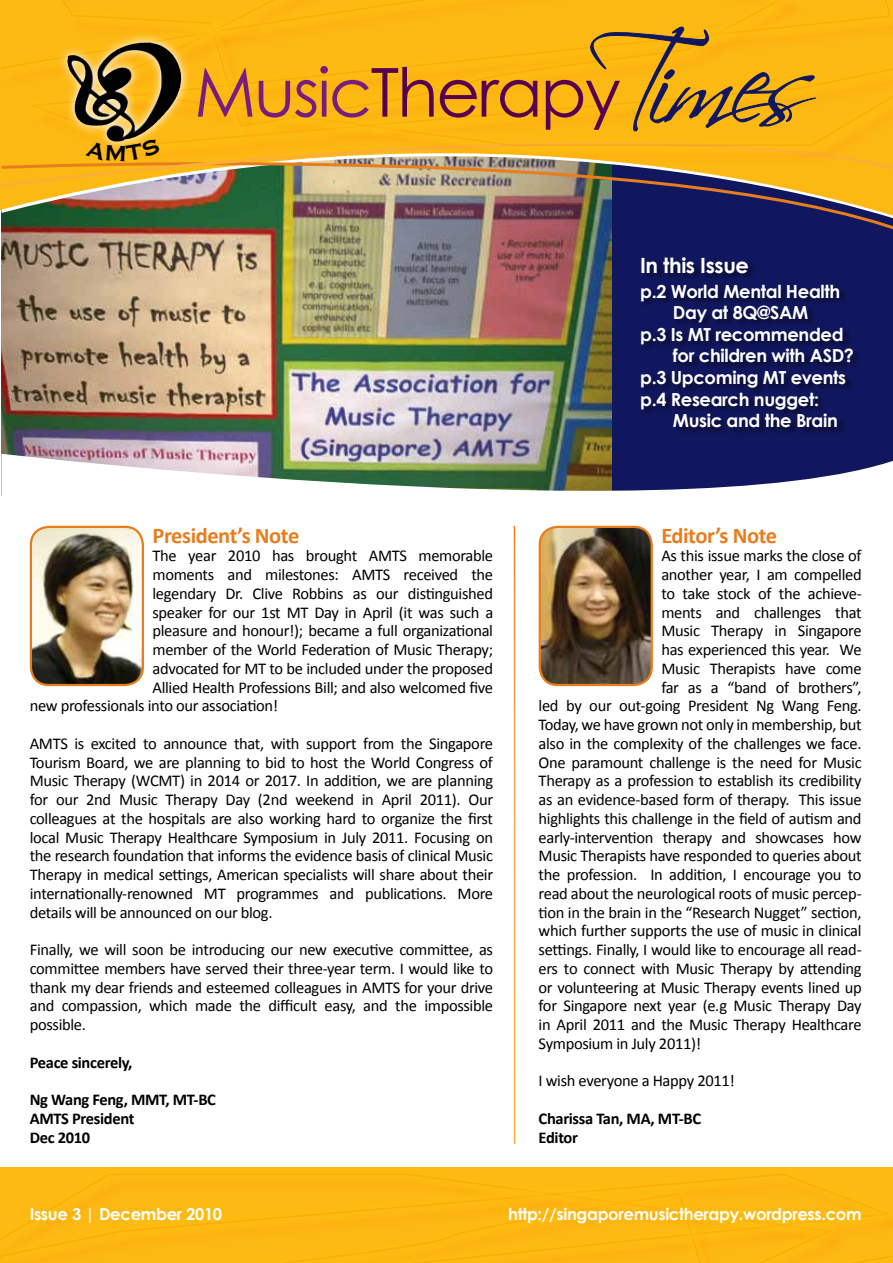
<style>
.page{position:relative;width:893px;height:1263px;background:#fff}
.page>*{position:absolute;margin:0;border:0;box-sizing:border-box;transform-origin:0 0}
.t1{font:67.5px "Century Gothic";letter-spacing:-.03em;color:#56004e}
.t2{font:700 22.5px "Calibri";letter-spacing:-.02em;color:#e87d1e}
.t3{font:700 21px "Century Gothic";letter-spacing:-.02em;color:#fff}
.t4{font:700 18px "Century Gothic";letter-spacing:-.02em;color:#fff}
.t5{font:16.5px/18.8px "Calibri";letter-spacing:-.02em;color:#000;text-align:justify}
.t6{font:700 16.5px/18.8px "Calibri";letter-spacing:-.02em;color:#000}
.t7{font:700 16.5px "Century Gothic";letter-spacing:-.02em;color:#fff}
.s1{color:#781d7e}
.s2{font-family:"Scriptina";font-size:112.5px;color:#11175e}
</style>
<div class="page">
<div style="left:1px;top:134px;width:892px;height:362px;background:#11175e"></div>
<img style="left:1px;top:249px;width:610px;height:88px">
<img style="left:1px;top:337px;width:892px;height:253px">
<img style="left:0;top:188px;width:893px;height:61px">
<img style="left:0;top:156px;width:893px;height:32px">
<div style="left:4px;top:0;width:889px;height:165px;background:#000;opacity:.75"></div>
<svg style="left:0;top:148px;width:893px;height:8px;background:#fcba21"></svg>
<div style="left:0;top:0;width:893px;height:148px;background:#fdb912"></div>
<svg style="left:57px;top:35px;width:133px;height:115px"></svg>
<img style="left:103px;top:42px;width:47px;height:20px">
<svg style="left:586px;top:27px;width:231px;height:105px"></svg>
<img style="left:31px;top:527px;width:112px;height:158px">
<div style="left:30px;top:526px;width:114px;height:160px;border:2px solid #e87d1e;border-radius:18px"></div>
<hr style="left:514px;top:526px;width:1px;height:618px;background:#fff">
<div style="left:641px;top:257px;width:221px;height:179px;background:#000;opacity:.5"></div>
<hr style="left:0;top:1167px;width:893px;height:4px;background:#fdb913">
<div style="left:0;top:1171px;width:893px;height:92px;background:#fdb911"></div>
<img style="left:540px;top:528px;width:112px;height:157px">
<div style="left:539px;top:526px;width:114px;height:160px;border:2px solid #e87d1e;border-radius:18px"></div>
<svg style="left:86px;top:138px;width:74px;height:24px"></svg>
<h1 class="t1" style="left:194px;top:51px;width:623px"><span class="s1">Music</span>Therapy<span class="s2">Times</span></h1>
<p class="t3" style="left:640px;top:252px;width:110px">In this Issue</p>
<p class="t4" style="left:640px;top:280px;width:202px">p.2 World Mental Health</p>
<p class="t4" style="left:673px;top:301px;width:137px">Day at 8Q@SAM</p>
<p class="t4" style="left:640px;top:323px;width:205px">p.3 Is MT recommended</p>
<p class="t4" style="left:673px;top:344px;width:183px">for children with ASD?</p>
<p class="t4" style="left:640px;top:366px;width:207px">p.3 Upcoming MT events</p>
<p class="t4" style="left:640px;top:388px;width:180px">p.4 Research nugget:</p>
<p class="t4" style="left:673px;top:409px;width:166px">Music and the Brain</p>
<h2 class="t2" style="left:152px;top:521px;width:148px">President’s Note</h2>
<p class="t5" style="left:152px;top:546px;width:342px">The year 2010 has brought AMTS memorable</p>
<p class="t5" style="left:152px;top:564px;width:342px">moments and milestones: AMTS received the</p>
<p class="t5" style="left:152px;top:583px;width:342px">legendary Dr. Clive Robbins as our distinguished</p>
<p class="t5" style="left:152px;top:602px;width:342px">speaker for our 1st MT Day in April (it was such a</p>
<p class="t5" style="left:152px;top:621px;width:342px">pleasure and honour!); became a full organizational</p>
<p class="t5" style="left:152px;top:639px;width:342px">member of the World Federation of Music Therapy;</p>
<p class="t5" style="left:152px;top:658px;width:342px">advocated for MT to be included under the proposed</p>
<p class="t5" style="left:152px;top:677px;width:342px">Allied Health Professions Bill; and also welcomed five</p>
<p class="t5" style="left:30px;top:696px;width:250px">new professionals into our association!</p>
<p class="t5" style="left:30px;top:733px;width:465px">AMTS is excited to announce that, with support from the Singapore Tourism Board, we are planning to bid to host the World Congress of Music Therapy (WCMT) in 2014 or 2017. In addition, we are planning for our 2nd Music Therapy Day (2nd weekend in April 2011). Our colleagues at the hospitals are also working hard to organize the first local Music Therapy Healthcare Symposium in July 2011. Focusing on the research foundation that informs the evidence basis of clinical Music Therapy in medical settings, American specialists will share about their internationally-renowned MT programmes and publications. More details will be announced on our blog.</p>
<p class="t5" style="left:30px;top:939px;width:465px">Finally, we will soon be introducing our new executive committee, as committee members have served their three-year term. I would like to thank my dear friends and esteemed colleagues in AMTS for your drive and compassion, which made the difficult easy, and the impossible possible.</p>
<p class="t6" style="left:30px;top:1052px;width:104px">Peace sincerely,</p>
<p class="t6" style="left:30px;top:1089px;width:188px">Ng Wang Feng, MMT, MT-BC<br>AMTS President<br>Dec 2010</p>
<h2 class="t2" style="left:661px;top:521px;width:117px">Editor’s Note</h2>
<p class="t5" style="left:661px;top:546px;width:202px">As this issue marks the close of</p>
<p class="t5" style="left:661px;top:564px;width:202px">another year, I am compelled</p>
<p class="t5" style="left:661px;top:583px;width:202px">to take stock of the achieve-</p>
<p class="t5" style="left:661px;top:602px;width:202px">ments and challenges that</p>
<p class="t5" style="left:661px;top:621px;width:202px">Music Therapy in Singapore</p>
<p class="t5" style="left:661px;top:639px;width:202px">has experienced this year. We</p>
<p class="t5" style="left:661px;top:658px;width:202px">Music Therapists have come</p>
<p class="t5" style="left:661px;top:677px;width:202px">far as a “band of brothers”,</p>
<p class="t5" style="left:539px;top:696px;width:325px">led by our out-going President Ng Wang Feng.</p>
<p class="t5" style="left:539px;top:714px;width:324px">Today, we have grown not only in membership, but</p>
<p class="t5" style="left:539px;top:733px;width:324px">also in the complexity of the challenges we face.</p>
<p class="t5" style="left:539px;top:752px;width:325px">One paramount challenge is the need for Music</p>
<p class="t5" style="left:539px;top:771px;width:324px">Therapy as a profession to establish its credibility</p>
<p class="t5" style="left:539px;top:789px;width:324px">as an evidence-based form of therapy. This issue</p>
<p class="t5" style="left:539px;top:808px;width:324px">highlights this challenge in the field of autism and</p>
<p class="t5" style="left:539px;top:827px;width:324px">early-intervention therapy and showcases how</p>
<p class="t5" style="left:539px;top:846px;width:324px">Music Therapists have responded to queries about</p>
<p class="t5" style="left:539px;top:864px;width:324px">the profession. In addition, I encourage you to</p>
<p class="t5" style="left:539px;top:883px;width:325px">read about the neurological roots of music percep-</p>
<p class="t5" style="left:539px;top:902px;width:324px">tion in the brain in the “Research Nugget” section,</p>
<p class="t5" style="left:539px;top:921px;width:324px">which further supports the use of music in clinical</p>
<p class="t5" style="left:539px;top:939px;width:325px">settings. Finally, I would like to encourage all read-</p>
<p class="t5" style="left:539px;top:958px;width:324px">ers to connect with Music Therapy by attending</p>
<p class="t5" style="left:539px;top:977px;width:325px">or volunteering at Music Therapy events lined up</p>
<p class="t5" style="left:539px;top:996px;width:324px">for Singapore next year (e.g Music Therapy Day</p>
<p class="t5" style="left:539px;top:1014px;width:324px">in April 2011 and the Music Therapy Healthcare</p>
<p class="t5" style="left:539px;top:1033px;width:164px">Symposium in July 2011)!</p>
<p class="t5" style="left:539px;top:1071px;width:198px">I wish everyone a Happy 2011!</p>
<p class="t6" style="left:539px;top:1108px;width:164px">Charissa Tan, MA, MT-BC<br>Editor</p>
<p class="t7" style="left:30px;top:1204px;width:194px">Issue 3 | December 2010</p>
<p class="t7" style="left:508px;top:1204px;width:355px">http://singaporemusictherapy.wordpress.com</p>
</div>
